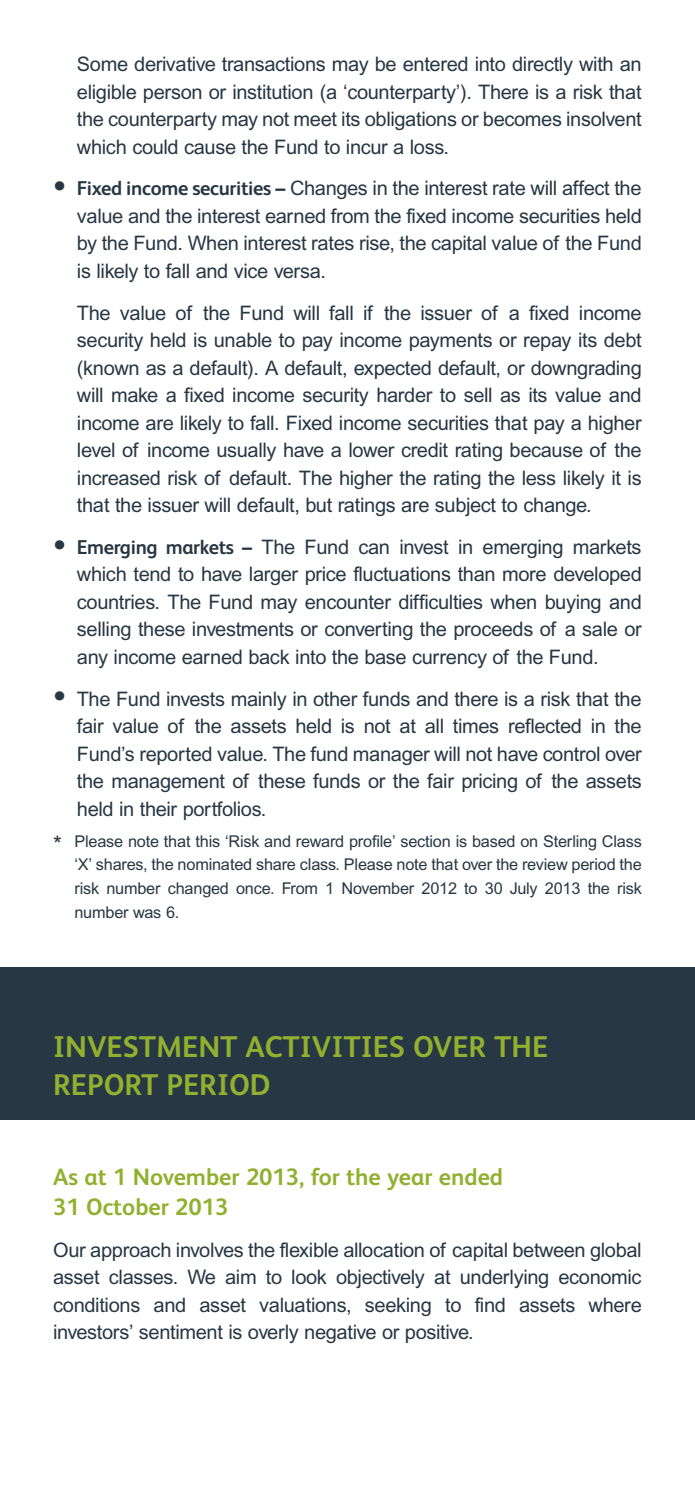
<style>
.page{position:relative;width:695px;height:1489px;background:#fff}
.page>*{position:absolute;margin:0;border:0;box-sizing:border-box;transform-origin:0 0}
.t1{font:700 30px/37.5px "FS Albert";color:#92b02f}
.t2{font:700 23.75px/30px "FS Albert";color:#92b02f}
.t3{font:20px/27.5px "Arial";letter-spacing:-.015em;color:#273743;text-align:justify}
.t4{font:16.25px/23.8px "Arial";letter-spacing:-.01em;color:#273743;text-align:justify}
.s1{font-size:37.5px;color:#fff}
.s2{font-size:37.5px}
.s3{font-family:"FS Albert";font-weight:700}
.s4{font-size:22.5px}
</style>
<div class="page">
<div style="left:0;top:967px;width:694px;height:152px;background:#273743"></div>
<p class="t3" style="left:77px;top:52px;width:566px;text-indent:-24px"><span class="s1">•</span> Some derivative transactions may be entered into directly with an eligible person or institution (a ‘counterparty’). There is a risk that the counterparty may not meet its obligations or becomes insolvent which could cause the Fund to incur a loss.</p>
<p class="t3" style="left:77px;top:176px;width:566px;text-indent:-24px"><span class="s2">•</span> <span class="s3">Fixed income securities –</span> Changes in the interest rate will affect the value and the interest earned from the fixed income securities held by the Fund. When interest rates rise, the capital value of the Fund is likely to fall and vice versa.</p>
<p class="t3" style="left:77px;top:301px;width:566px;text-indent:-24px"><span class="s1">•</span> The value of the Fund will fall if the issuer of a fixed income security held is unable to pay income payments or repay its debt (known as a default). A default, expected default, or downgrading will make a fixed income security harder to sell as its value and income are likely to fall. Fixed income securities that pay a higher level of income usually have a lower credit rating because of the increased risk of default. The higher the rating the less likely it is that the issuer will default, but ratings are subject to change.</p>
<p class="t3" style="left:77px;top:535px;width:566px;text-indent:-24px"><span class="s2">•</span> <span class="s3">Emerging markets –</span> The Fund can invest in emerging markets which tend to have larger price fluctuations than more developed countries. The Fund may encounter difficulties when buying and selling these investments or converting the proceeds of a sale or any income earned back into the base currency of the Fund.</p>
<p class="t3" style="left:77px;top:686px;width:566px;text-indent:-24px"><span class="s2">•</span> The Fund invests mainly in other funds and there is a risk that the fair value of the assets held is not at all times reflected in the Fund’s reported value. The fund manager will not have control over the management of these funds or the fair pricing of the assets held in their portfolios.</p>
<p class="t4" style="left:74px;top:830px;width:568px;text-indent:-21px"><span class="s4">*</span> Please note that this ‘Risk and reward profile’ section is based on Sterling Class ‘X’ shares, the nominated share class. Please note that over the review period the risk number changed once. From 1 November 2012 to 30 July 2013 the risk number was 6.</p>
<h1 class="t1" style="left:53px;top:1031px;width:496px">INVESTMENT ACTIVITIES OVER THE<br>REPORT PERIOD</h1>
<p class="t2" style="left:53px;top:1164px;width:451px">As at 1 November 2013, for the year ended<br>31 October 2013</p>
<p class="t3" style="left:53px;top:1237px;width:590px">Our approach involves the flexible allocation of capital between global asset classes. We aim to look objectively at underlying economic conditions and asset valuations, seeking to find assets where investors’ sentiment is overly negative or positive.</p>
</div>
